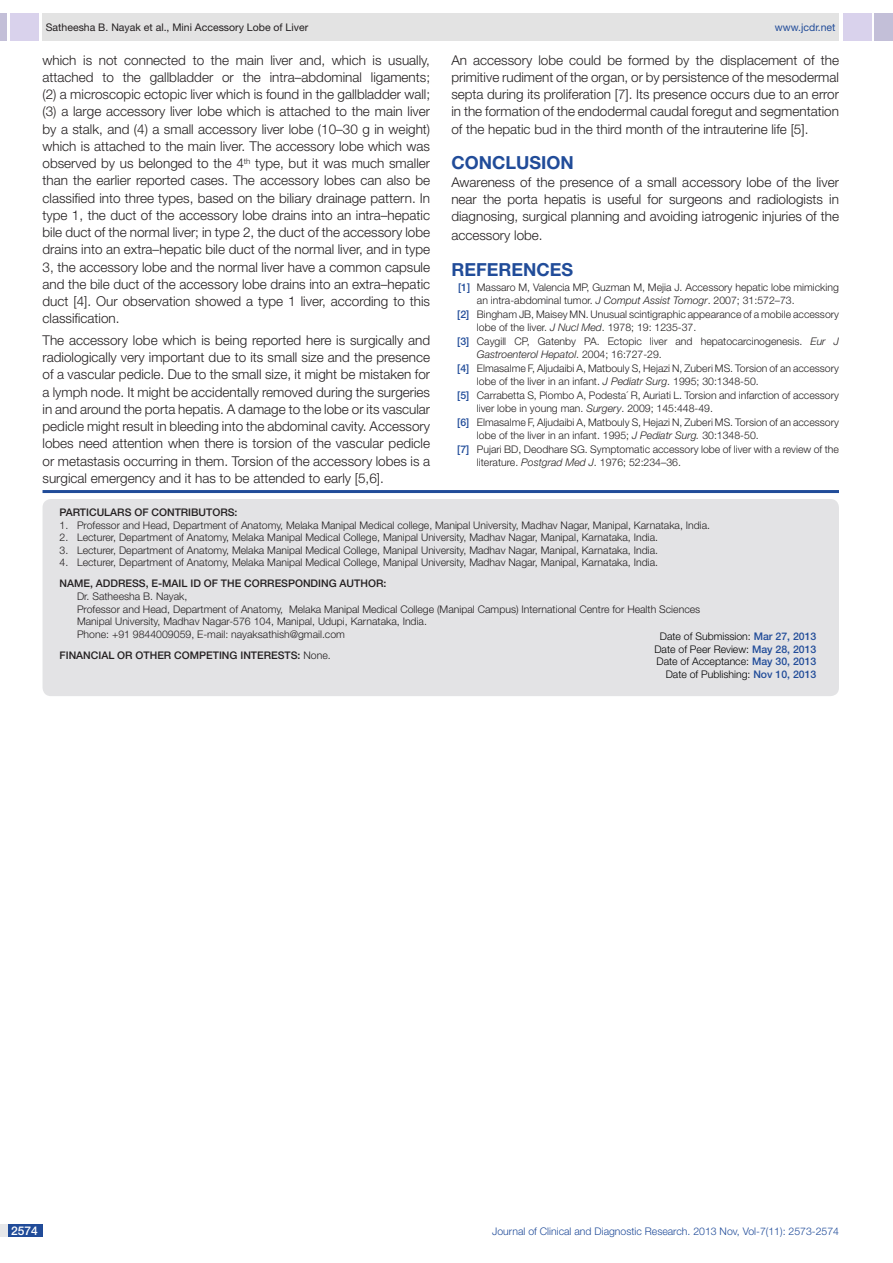
<style>
.page{position:relative;width:893px;height:1263px;background:#fff}
.page>*{position:absolute;margin:0;border:0;box-sizing:border-box;transform-origin:0 0}
.Level_1{font:700 18px "Helvetica Neue";color:#214c99}
.Body_text{font:300 13.5px/17.2px "Helvetica Neue";color:#231f20;text-align:justify}
.t1{font:500 12px "Helvetica Neue";color:#fff}
.con_particulars{font:300 10.5px "Helvetica Neue";color:#231f20}
.t2{font:300 10.5px/12.6px "Helvetica Neue";color:#000;text-align:center}
.con_particulars-2{font:500 10.5px "Helvetica Neue";color:#231f20}
.t3{font:300 10.5px "Helvetica Neue";color:#214c99}
.Running_head{font:10.5px "Helvetica Neue";color:#231f20}
.t4{font:italic 300 10.5px "Helvetica Neue";color:#231f20}
.Body_text-2{font:500 10.5px "Helvetica Neue";color:#231f20}
.Running_head-2{font:10.5px "Helvetica Neue";color:#214c99}
.Body_text-3{font:300 10.5px "Helvetica Neue";color:#231f20}
.s1{font-weight:500;color:#214c99}
.s2{font-style:italic}
.s3{font-style:normal}
.s4{font-weight:500}
</style>
<div class="page">
<div style="left:0;top:13px;width:7px;height:28px;background:#c3bfd8"></div>
<div style="left:10px;top:13px;width:29px;height:28px;background:#d9d2ec"></div>
<div style="left:43px;top:13px;width:796px;height:28px;background:#e3e3e3"></div>
<div style="left:875px;top:13px;width:18px;height:28px;background:#c3bfd8"></div>
<div style="left:843px;top:13px;width:29px;height:28px;background:#d9d2ec"></div>
<div style="left:0;top:1224px;width:43px;height:13px;background:#e6e7e9"></div>
<div style="left:8px;top:1224px;width:35px;height:13px;background:#214c99"></div>
<hr style="left:43px;top:490px;width:796px;height:3px;background:#214c99">
<div style="left:43px;top:499px;width:796px;height:197px;background:#e3e3e5;border-radius:9px"></div>
<p class="Running_head" style="left:46px;top:21px;width:264px">Satheesha B. Nayak et al., Mini Accessory Lobe of Liver</p>
<p class="Running_head-2" style="left:775px;top:21px;width:62px">www.jcdr.net</p>
<p class="Body_text" style="left:43px;top:51px;width:389px">which is not connected to the main liver and, which is usually, attached to the gallbladder or the intra–abdominal ligaments; (2) a microscopic ectopic liver which is found in the gallbladder wall; (3) a large accessory liver lobe which is attached to the main liver by a stalk, and (4) a small accessory liver lobe (10–30 g in weight) which is attached to the main liver. The accessory lobe which was observed by us belonged to the 4<sup>th</sup> type, but it was much smaller than the earlier reported cases. The accessory lobes can also be classified into three types, based on the biliary drainage pattern. In type 1, the duct of the accessory lobe drains into an intra–hepatic bile duct of the normal liver; in type 2, the duct of the accessory lobe drains into an extra–hepatic bile duct of the normal liver, and in type 3, the accessory lobe and the normal liver have a common capsule and the bile duct of the accessory lobe drains into an extra–hepatic duct [4]. Our observation showed a type 1 liver, according to this classification.</p>
<p class="Body_text" style="left:43px;top:331px;width:389px">The accessory lobe which is being reported here is surgically and radiologically very important due to its small size and the presence of a vascular pedicle. Due to the small size, it might be mistaken for a lymph node. It might be accidentally removed during the surgeries in and around the porta hepatis. A damage to the lobe or its vascular pedicle might result in bleeding into the abdominal cavity. Accessory lobes need attention when there is torsion of the vascular pedicle or metastasis occurring in them. Torsion of the accessory lobes is a surgical emergency and it has to be attended to early [5,6].</p>
<p class="Body_text" style="left:451px;top:51px;width:389px">An accessory lobe could be formed by the displacement of the primitive rudiment of the organ, or by persistence of the mesodermal septa during its proliferation [7]. Its presence occurs due to an error in the formation of the endodermal caudal foregut and segmentation of the hepatic bud in the third month of the intrauterine life [5].</p>
<p class="Level_1" style="left:451px;top:152px;width:124px">CONCLUSION</p>
<p class="Body_text" style="left:451px;top:173px;width:389px">Awareness of the presence of a small accessory lobe of the liver near the porta hepatis is useful for surgeons and radiologists in diagnosing, surgical planning and avoiding iatrogenic injuries of the</p>
<p class="Body_text" style="left:451px;top:226px;width:93px">accessory lobe.</p>
<p class="Level_1" style="left:451px;top:258px;width:123px">REFERENCES</p>
<p class="con_particulars" style="left:458px;top:280px;width:382px"><span class="s1">[1]</span> Massaro M, Valencia MP, Guzman M, Mejia J. Accessory hepatic lobe mimicking</p>
<p class="con_particulars" style="left:477px;top:294px;width:319px">an intra-abdominal tumor. <span class="s2">J Comput Assist Tomogr</span>. 2007; 31:572–73.</p>
<p class="con_particulars" style="left:457px;top:307px;width:383px"><span class="s1">[2]</span> Bingham JB, Maisey MN. Unusual scintigraphic appearance of a mobile accessory</p>
<p class="con_particulars" style="left:477px;top:321px;width:221px">lobe of the liver. <span class="s2">J Nucl Med</span>. 1978; 19: 1235-37.</p>
<p class="con_particulars" style="left:457px;top:334px;width:383px"><span class="s1">[3]</span> Caygill CP, Gatenby PA. Ectopic liver and hepatocarcinogenesis. <span class="s2">Eur J</span></p>
<p class="t4" style="left:477px;top:348px;width:187px">Gastroenterol Hepatol<span class="s3">. 2004; 16:727-29.</span></p>
<p class="con_particulars" style="left:457px;top:361px;width:383px"><span class="s1">[4]</span> Elmasalme F, Aljudaibi A, Matbouly S, Hejazi N, Zuberi MS. Torsion of an accessory</p>
<p class="con_particulars" style="left:477px;top:375px;width:283px">lobe of the liver in an infant. <span class="s2">J Pediatr Surg</span>. 1995; 30:1348-50.</p>
<p class="con_particulars" style="left:457px;top:388px;width:383px"><span class="s1">[5]</span> Carrabetta S, Piombo A, Podesta´ R, Auriati L. Torsion and infarction of accessory</p>
<p class="con_particulars" style="left:477px;top:402px;width:238px">liver lobe in young man. <span class="s2">Surgery</span>. 2009; 145:448-49.</p>
<p class="con_particulars" style="left:457px;top:415px;width:383px"><span class="s1">[6]</span> Elmasalme F, Aljudaibi A, Matbouly S, Hejazi N, Zuberi MS. Torsion of an accessory</p>
<p class="con_particulars" style="left:477px;top:429px;width:283px">lobe of the liver in an infant. 1995; <span class="s2">J Pediatr Surg.</span> 30:1348-50.</p>
<p class="con_particulars" style="left:457px;top:442px;width:383px"><span class="s1">[7]</span> Pujari BD, Deodhare SG. Symptomatic accessory lobe of liver with a review of the</p>
<p class="con_particulars" style="left:477px;top:456px;width:206px">literature. <span class="s2">Postgrad Med J</span>. 1976; 52:234–36.</p>
<p class="con_particulars-2" style="left:60px;top:506px;width:148px">PARTI CULARS OF CONTRI BUTOR</p>
<p class="con_particulars-2" style="left:228px;top:506px;width:11px">S:</p>
<p class="con_particulars" style="left:60px;top:518px;width:652px">1. Professor and Head, Department of Anatomy, Melaka Manipal Medical college, Manipal University, Madhav Nagar, Manipal, Karnataka, India.</p>
<p class="con_particulars" style="left:60px;top:531px;width:600px">2. Lecturer, Department of Anatomy, Melaka Manipal Medical College, Manipal University, Madhav Nagar, Manipal, Karnataka, India.</p>
<p class="con_particulars" style="left:60px;top:544px;width:600px">3. Lecturer, Department of Anatomy, Melaka Manipal Medical College, Manipal University, Madhav Nagar, Manipal, Karnataka, India.</p>
<p class="con_particulars" style="left:60px;top:556px;width:600px">4. Lecturer, Department of Anatomy, Melaka Manipal Medical College, Manipal University, Madhav Nagar, Manipal, Karnataka, India.</p>
<p class="con_particulars-2" style="left:60px;top:577px;width:52px">NAME , ADDRE</p>
<p class="con_particulars-2" style="left:132px;top:577px;width:97px">SS, E-MAIL ID OF THE</p>
<p class="con_particulars-2" style="left:244px;top:577px;width:16px">CORRE</p>
<p class="con_particulars-2" style="left:281px;top:577px;width:74px">SPONDI NG AUTHOR</p>
<p class="con_particulars-2" style="left:383px;top:577px;width:4px">:</p>
<p class="con_particulars" style="left:77px;top:590px;width:112px">Dr. Satheesha B. Nayak,</p>
<p class="con_particulars" style="left:77px;top:602px;width:625px">Professor and Head, Department of Anatomy, Melaka Manipal Medical College (Manipal Campus) International Centre for Health Sciences</p>
<p class="con_particulars" style="left:77px;top:615px;width:351px">Manipal University, Madhav Nagar-576 104, Manipal, Udupi, Karnataka, India.</p>
<p class="con_particulars" style="left:77px;top:628px;width:269px">Phone: +91 9844009059, E-mail: nayaksathish@gmail.com</p>
<p class="Body_text-2" style="left:60px;top:649px;width:18px">Financ</p>
<p class="Body_text-2" style="left:98px;top:649px;width:46px">ial OR OTHER</p>
<p class="Body_text-2" style="left:174px;top:649px;width:85px">COMPETING INTERE</p>
<p class="Body_text-3" style="left:278px;top:649px;width:54px"><span class="s4">STS:</span> None.</p>
<p class="t2" style="left:654px;top:630px;width:164px">Date of Submission: <span class="s1">Mar 27, 2013<br></span>Date of Peer Review: <span class="s1">May 28, 2013<br></span>Date of Acceptance: <span class="s1">May 30, 2013</span></p>
<p class="t2" style="left:666px;top:668px;width:152px">Date of Publishing: <span class="s1">Nov 10, 2013</span></p>
<p class="t1" style="left:11px;top:1223px;width:28px">2574</p>
<p class="t3" style="left:492px;top:1225px;width:348px">Journal of Clinical and Diagnostic Research. 2013 Nov, Vol-7(11): 2573-2574</p>
</div>
